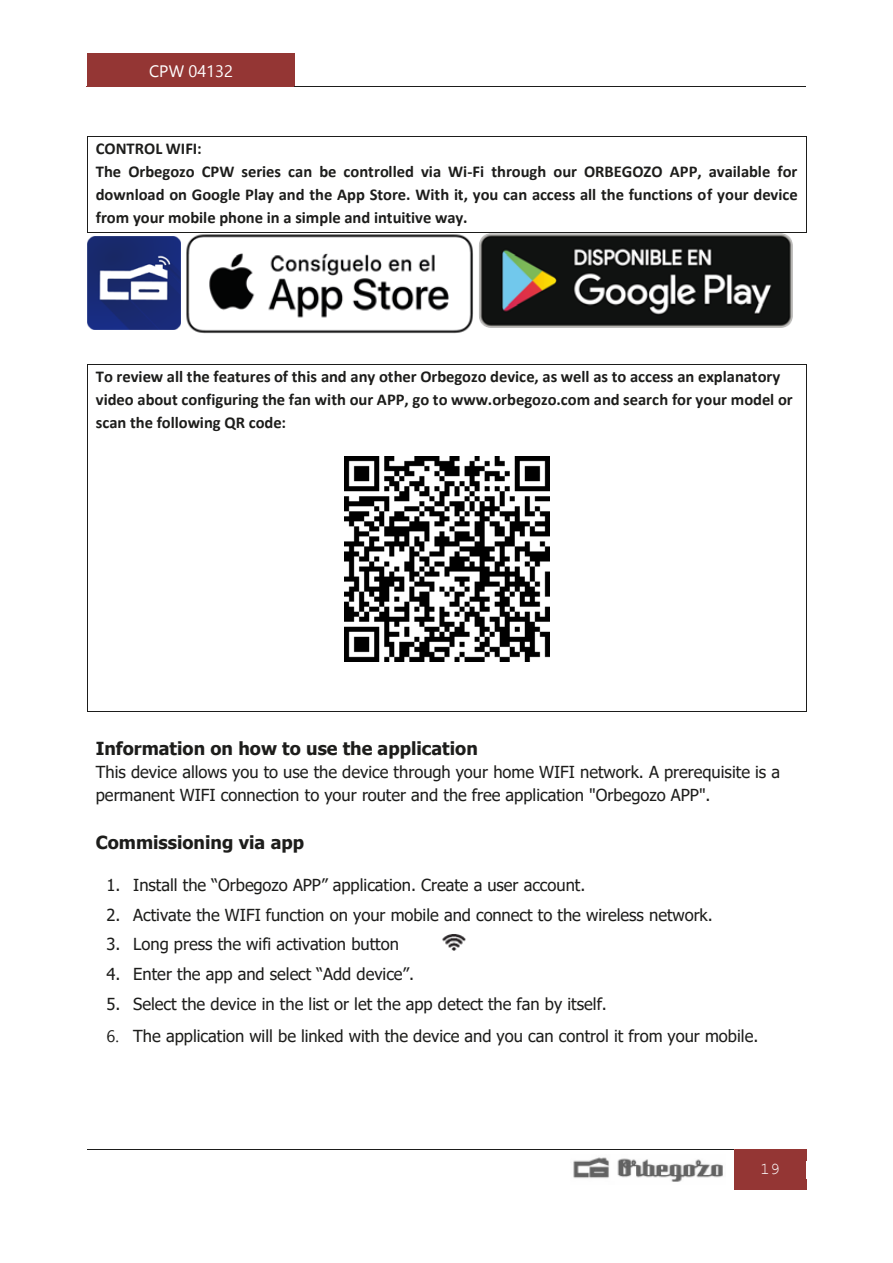
<style>
.page{position:relative;width:893px;height:1263px;background:#fff}
.page>*{position:absolute;margin:0;border:0;box-sizing:border-box;transform-origin:0 0}
.t1{font:700 18px "Tahoma";color:#1d1d1b}
.t2{font:16.5px/22.8px "Tahoma";color:#1d1d1b}
.t3{font:700 16.5px/23.2px "Calibri";color:#1d1d1b}
.t4{font:16.5px "Ebrima";color:#fff}
.t5{font:16.5px "Courier New";color:#fff}
.s1{font-family:"Ebrima"}
</style>
<div class="page">
<div style="left:87px;top:58px;width:9px;height:23px;background:#943634"></div>
<div style="left:286px;top:58px;width:9px;height:23px;background:#943634"></div>
<div style="left:96px;top:58px;width:190px;height:23px;background:#943634"></div>
<div style="left:87px;top:53px;width:208px;height:5px;background:#943634"></div>
<div style="left:87px;top:81px;width:208px;height:5px;background:#943634"></div>
<hr style="left:86px;top:86px;width:209px;height:1px;background:#943634">
<hr style="left:295px;top:86px;width:511px;height:1px;background:#1d1d1b">
<img style="left:573px;top:1157px;width:150px;height:25px">
<div style="left:734px;top:1150px;width:72px;height:10px;background:#943634"></div>
<div style="left:734px;top:1160px;width:9px;height:19px;background:#943634"></div>
<div style="left:798px;top:1160px;width:8px;height:19px;background:#943634"></div>
<div style="left:734px;top:1179px;width:72px;height:11px;background:#943634"></div>
<div style="left:743px;top:1160px;width:55px;height:19px;background:#943634"></div>
<hr style="left:87px;top:1149px;width:647px;height:1px;background:#1d1d1b">
<div style="left:735px;top:1149px;width:71px;height:6px;background:#943634"></div>
<img style="left:479px;top:233px;width:314px;height:95px">
<img style="left:186px;top:234px;width:287px;height:100px">
<img style="left:87px;top:236px;width:94px;height:94px">
<img style="left:442px;top:934px;width:24px;height:17px">
<hr style="left:88px;top:136px;width:718px;height:1px;background:#1d1d1b">
<hr style="left:88px;top:232px;width:718px;height:1px;background:#1d1d1b">
<svg style="left:87px;top:136px;width:1px;height:97px"></svg>
<svg style="left:806px;top:136px;width:1px;height:97px"></svg>
<hr style="left:88px;top:364px;width:718px;height:1px;background:#1d1d1b">
<svg style="left:87px;top:364px;width:1px;height:93px"></svg>
<svg style="left:806px;top:364px;width:1px;height:93px"></svg>
<img style="left:344px;top:457px;width:205px;height:204px">
<hr style="left:88px;top:711px;width:718px;height:1px;background:#1d1d1b">
<hr style="left:87px;top:457px;width:1px;height:254px;background:#1d1d1b">
<hr style="left:806px;top:457px;width:1px;height:254px;background:#1d1d1b">
<p class="t4" style="left:149px;top:58px;width:85px">CPW 04132</p>
<p class="t3" style="left:96px;top:136px;width:703px">CONTROL WIFI:<br>The Orbegozo CPW series can be controlled via Wi-Fi through our ORBEGOZO APP, available for download on Google Play and the App Store. With it, you can access all the functions of your device from your mobile phone in a simple and intuitive way.</p>
<p class="t3" style="left:96px;top:364px;width:698px">To review all the features of this and any other Orbegozo device, as well as to access an explanatory video about configuring the fan with our APP, go to www.orbegozo.com and search for your model or scan the following QR code:</p>
<p class="t1" style="left:96px;top:736px;width:384px">Information on how to use the application</p>
<p class="t2" style="left:96px;top:762px;width:686px">This device allows you to use the device through your home WIFI network. A prerequisite is a permanent WIFI connection to your router and the free application "Orbegozo APP".</p>
<p class="t1" style="left:96px;top:829px;width:210px">Commissioning via app</p>
<p class="t2" style="left:106px;top:874px;width:480px">1. Install the “Orbegozo APP” application. Create a user account.</p>
<p class="t2" style="left:106px;top:904px;width:608px">2. Activate the WIFI function on your mobile and connect to the wireless network.</p>
<p class="t2" style="left:106px;top:934px;width:294px">3. Long press the wifi activation button</p>
<p class="t2" style="left:106px;top:964px;width:309px">4. Enter the app and select “Add device”.</p>
<p class="t2" style="left:106px;top:994px;width:502px">5. Select the device in the list or let the app detect the fan by itself.</p>
<p class="t2" style="left:106px;top:1025px;width:653px"><span class="s1">6.</span> The application will be linked with the device and you can control it from your mobile.</p>
<p class="t5" style="left:760px;top:1159px;width:21px">19</p>
</div>
